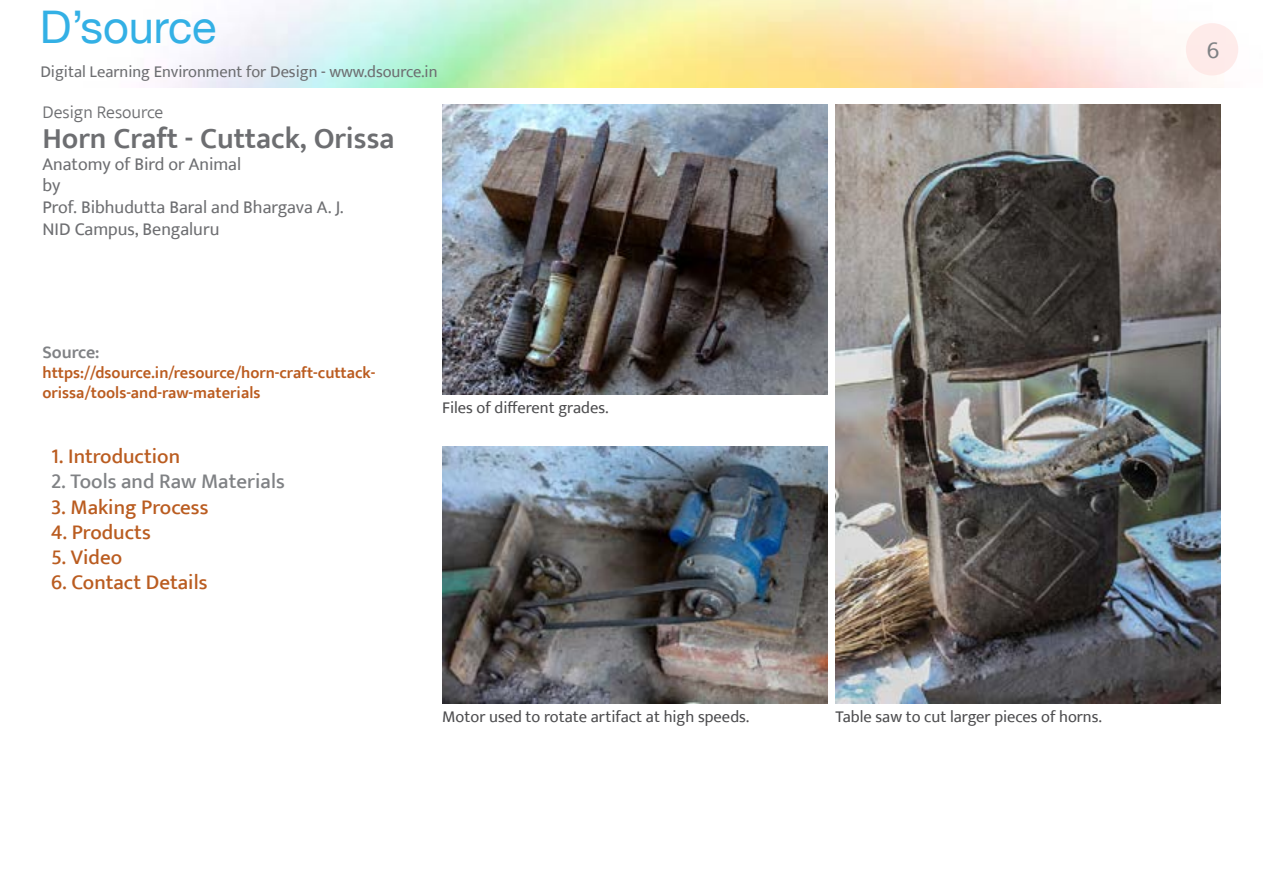
<style>
.page{position:relative;width:1263px;height:893px;background:#fff}
.page>*{position:absolute;margin:0;border:0;box-sizing:border-box;transform-origin:0 0}
.t1{font:45px "Helvetica Neue";color:#33b0e5}
.t2{font:600 30px "Ek Mukta";color:#6d6e71}
.t3{font:24px "Ek Mukta";color:#808285}
.t4{font:500 21px "Ek Mukta";color:#ba5c20}
.t5{font:500 21px "Ek Mukta";color:#808285}
.t6{font:18px/21.6px "Ek Mukta";color:#6d6e71}
.t7{font:300 18px "Ek Mukta";color:#6d6e71}
.t8{font:600 18px "Ek Mukta";color:#808285}
.t9{font:16.5px "Ek Mukta";color:#4d4d4f}
.t10{font:600 16.5px/19.8px "Ek Mukta";color:#bb5c20}
.t11{font:16.5px "Ek Mukta";color:#6d6e71}
</style>
<div class="page">
<div style="left:1186px;top:23px;width:52px;height:52px;background:#feebea;border-radius:50%"></div>
<img style="left:442px;top:105px;width:385px;height:289px">
<img style="left:835px;top:105px;width:385px;height:599px">
<img style="left:442px;top:446px;width:385px;height:258px">
<h1 class="t1" style="left:40px;top:0;width:178px">D’source</h1>
<p class="t11" style="left:40px;top:62px;width:399px">Digital Learning Environment for Design - www.dsource.in</p>
<p class="t7" style="left:43px;top:101px;width:122px">Design Resource</p>
<h2 class="t2" style="left:43px;top:120px;width:353px">Horn Craft - Cuttack, Orissa</h2>
<p class="t6" style="left:43px;top:153px;width:303px">Anatomy of Bird or Animal<br>by<br>Prof. Bibhudutta Baral and Bhargava A. J.<br>NID Campus, Bengaluru</p>
<p class="t8" style="left:43px;top:342px;width:59px">Source:</p>
<p class="t10" style="left:43px;top:363px;width:334px">https://dsource.in/resource/horn-craft-cuttack&shy;orissa/tools-and-raw-materials</p>
<p class="t4" style="left:51px;top:444px;width:131px">1. Introduction</p>
<p class="t5" style="left:51px;top:469px;width:235px">2. Tools and Raw Materials</p>
<p class="t4" style="left:51px;top:494px;width:159px">3. Making Process</p>
<p class="t4" style="left:51px;top:519px;width:101px">4. Products</p>
<p class="t4" style="left:51px;top:544px;width:73px">5. Video</p>
<p class="t4" style="left:51px;top:570px;width:158px">6. Contact Details</p>
<p class="t9" style="left:442px;top:397px;width:168px">Files of different grades.</p>
<p class="t9" style="left:442px;top:707px;width:309px">Motor used to rotate artifact at high speeds.</p>
<p class="t9" style="left:835px;top:707px;width:268px">Table saw to cut larger pieces of horns.</p>
<h3 class="t3" style="left:1207px;top:35px;width:14px">6</h3>
</div>
